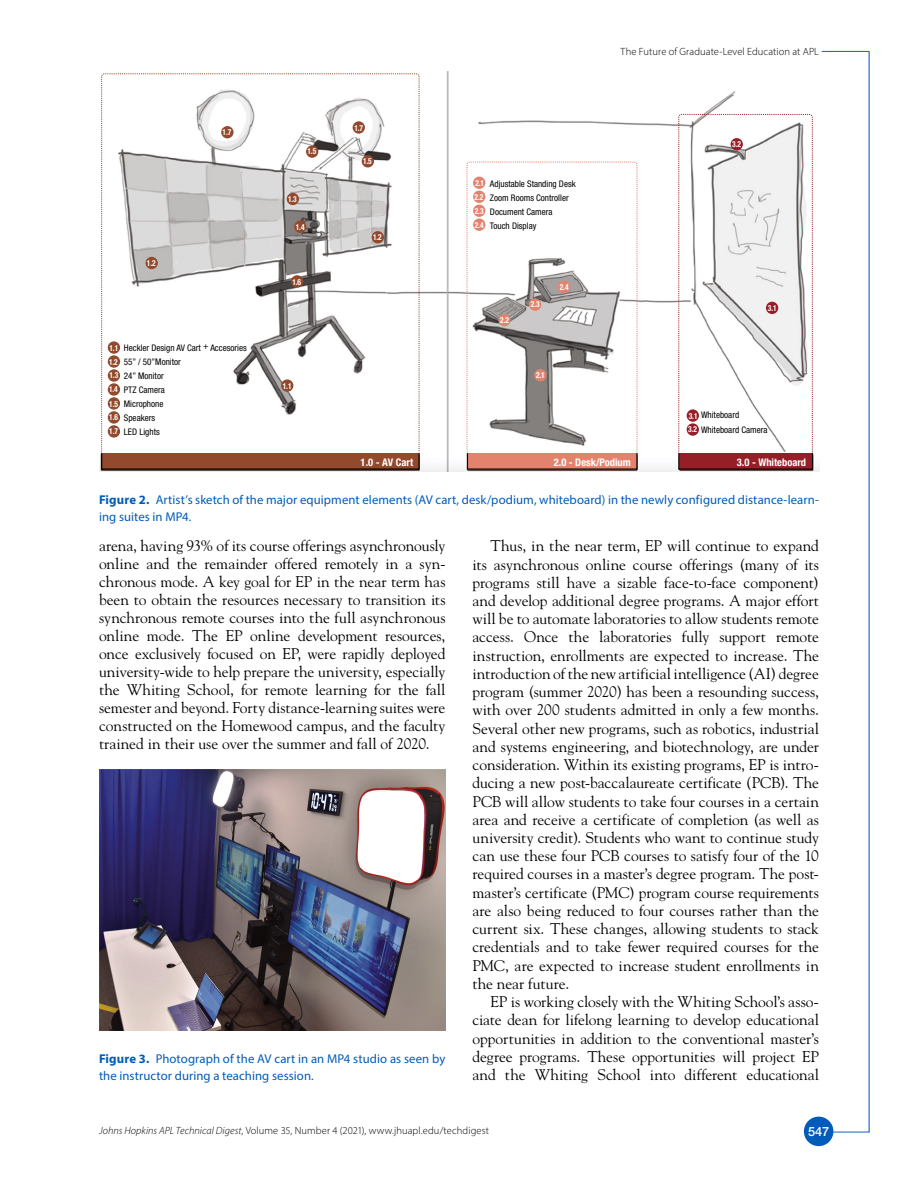
<style>
.page{position:relative;width:918px;height:1188px;background:#fff}
.page>*{position:absolute;margin:0;border:0;box-sizing:border-box;transform-origin:0 0}
.Body{font:15.45px/18.3px "Hopkins Goudy";letter-spacing:-.005em;color:#000;text-align:justify}
.FigCaption{font:12.75px/17.2px "Myriad Pro";letter-spacing:.005em;color:#005cb9}
.t1{font:500 12.75px "Helvetica Neue LT Std";color:#fff}
.t2{font:300 10.5px "Myriad Pro";letter-spacing:.01em;color:#000}
.t3{font:700 condensed 10.5px "Helvetica Neue LT Std";color:#fff}
.t4{font:condensed 9.15px/14.1px "Helvetica Neue LT Std";color:#000}
.t5{font:700 condensed 8.25px/14px "Helvetica Neue LT Std";color:#fff;text-align:justify;scale:.9 1}
.s1{font-weight:700;font-size:8.25px;color:#fff}
.s2{font-weight:700}
.s3{font-style:italic}
</style>
<div class="page">
<hr style="left:817px;top:1132px;width:52px;height:1px;background:#005cb9">
<hr style="left:869px;top:51px;width:1px;height:1081px;background:#005cb9">
<hr style="left:822px;top:51px;width:47px;height:1px;background:#005cb9">
<div style="left:804px;top:1117px;width:29px;height:29px;background:#005cb9;border-radius:50%"></div>
<img style="left:99px;top:72px;width:720px;height:400px">
<div style="left:102px;top:453px;width:317px;height:16px;background:#93492c"></div>
<div style="left:101px;top:452px;width:319px;height:18px;border:1px solid #000"></div>
<div style="left:467px;top:453px;width:170px;height:16px;background:#e4836d"></div>
<div style="left:467px;top:452px;width:171px;height:18px;border:1px solid #000"></div>
<div style="left:679px;top:453px;width:134px;height:16px;background:#961f27"></div>
<div style="left:678px;top:453px;width:135px;height:17px;border:1px solid #000"></div>
<svg style="left:678px;top:114px;width:135px;height:339px"></svg>
<svg style="left:466px;top:161px;width:172px;height:292px"></svg>
<svg style="left:101px;top:73px;width:319px;height:380px"></svg>
<img style="left:99px;top:770px;width:347px;height:261px">
<p class="t5" style="left:147px;top:256px;width:11px">1.2</p>
<p class="t5" style="left:223px;top:125px;width:11px">1.7</p>
<p class="t4" style="left:124px;top:340px;width:124px">Heckler Design AV Cart + Accesories<br>55” / 50”Monitor<br>24” Monitor<br>PTZ Camera<br>Microphone<br>Speakers<br>LED Lights</p>
<p class="t5" style="left:109px;top:341px;width:12px">1.1<br>1.2<br>1.3<br>1.4<br>1.5<br>1.6<br>1.7</p>
<p class="t5" style="left:307px;top:144px;width:11px">1.5</p>
<p class="t5" style="left:288px;top:192px;width:11px">1.3</p>
<p class="t5" style="left:296px;top:220px;width:11px">1.4</p>
<p class="t5" style="left:292px;top:275px;width:11px">1.6</p>
<p class="t5" style="left:283px;top:379px;width:11px">1.1</p>
<p class="t5" style="left:354px;top:121px;width:11px">1.7</p>
<p class="t5" style="left:363px;top:154px;width:11px">1.5</p>
<p class="t5" style="left:373px;top:230px;width:11px">1.2</p>
<p class="t5" style="left:475px;top:175px;width:12px">2.1<br>2.2<br>2.3<br>2.4</p>
<p class="t4" style="left:490px;top:176px;width:87px">Adjustable Standing Desk<br>Zoom Rooms Controller<br>Document Camera<br>Touch Display</p>
<p class="t5" style="left:500px;top:313px;width:11px">2.2</p>
<p class="t5" style="left:531px;top:297px;width:11px">2.3</p>
<p class="t5" style="left:560px;top:280px;width:11px">2.4</p>
<p class="t5" style="left:536px;top:368px;width:11px">2.1</p>
<p class="t2" style="left:621px;top:45px;width:200px">The Future of Graduate-Level Education at APL</p>
<p class="t5" style="left:732px;top:137px;width:11px">3.2</p>
<p class="t5" style="left:768px;top:301px;width:11px">3.1</p>
<p class="t4" style="left:688px;top:408px;width:81px"><span class="s1">3.1</span> Whiteboard<br><span class="s1">3.2</span> Whiteboard Camera</p>
<p class="t3" style="left:361px;top:456px;width:54px">1.0 - AV Cart</p>
<p class="t3" style="left:554px;top:456px;width:79px">2.0 - Desk/Podium</p>
<p class="t3" style="left:737px;top:456px;width:71px">3.0 - Whiteboard</p>
<p class="FigCaption" style="left:99px;top:491px;width:722px"><span class="s2">Figure 2.</span> Artist’s sketch of the major equipment elements (AV cart, desk/podium, whiteboard) in the newly configured distance-learn&shy;ing suites in MP4.</p>
<p class="Body" style="left:99px;top:537px;width:348px">arena, having 93% of its course offerings asynchronously online and the remainder offered remotely in a syn&shy;chronous mode. A key goal for EP in the near term has been to obtain the resources necessary to transition its synchronous remote courses into the full asynchronous online mode. The EP online development resources, once exclusively focused on EP, were rapidly deployed university-wide to help prepare the university, especially the Whiting School, for remote learning for the fall semester and beyond. Forty distance-learning suites were constructed on the Homewood campus, and the faculty trained in their use over the summer and fall of 2020.</p>
<p class="Body" style="left:472px;top:537px;width:348px;text-indent:18px">Thus, in the near term, EP will continue to expand its asynchronous online course offerings (many of its programs still have a sizable face-to-face component) and develop additional degree programs. A major effort will be to automate laboratories to allow students remote access. Once the laboratories fully support remote instruction, enrollments are expected to increase. The introduction of the new artificial intelligence (AI) degree program (summer 2020) has been a resounding success, with over 200 students admitted in only a few months.<br>Several other new programs, such as robotics, industrial and systems engineering, and biotechnology, are under consideration. Within its existing programs, EP is intro&shy;ducing a new post-baccalaureate certificate (PCB). The PCB will allow students to take four courses in a certain area and receive a certificate of completion (as well as university credit). Students who want to continue study can use these four PCB courses to satisfy four of the 10 required courses in a master’s degree program. The post&shy;master’s certificate (PMC) program course requirements are also being reduced to four courses rather than the current six. These changes, allowing students to stack credentials and to take fewer required courses for the PMC, are expected to increase student enrollments in the near future.</p>
<p class="Body" style="left:472px;top:992px;width:348px;text-indent:18px">EP is working closely with the Whiting School’s asso&shy;ciate dean for lifelong learning to develop educational opportunities in addition to the conventional master’s degree programs. These opportunities will project EP and the Whiting School into different educational</p>
<p class="FigCaption" style="left:99px;top:1050px;width:348px"><span class="s2">Figure 3.</span> Photograph of the AV cart in an MP4 studio as seen by the instructor during a teaching session.</p>
<p class="t2" style="left:99px;top:1124px;width:392px"><span class="s3">Johns Hopkins APL Technical Digest</span>, Volume 35, Number 4 (2021), www.jhuapl.edu/techdigest</p>
<p class="t1" style="left:808px;top:1124px;width:23px">547</p>
</div>
